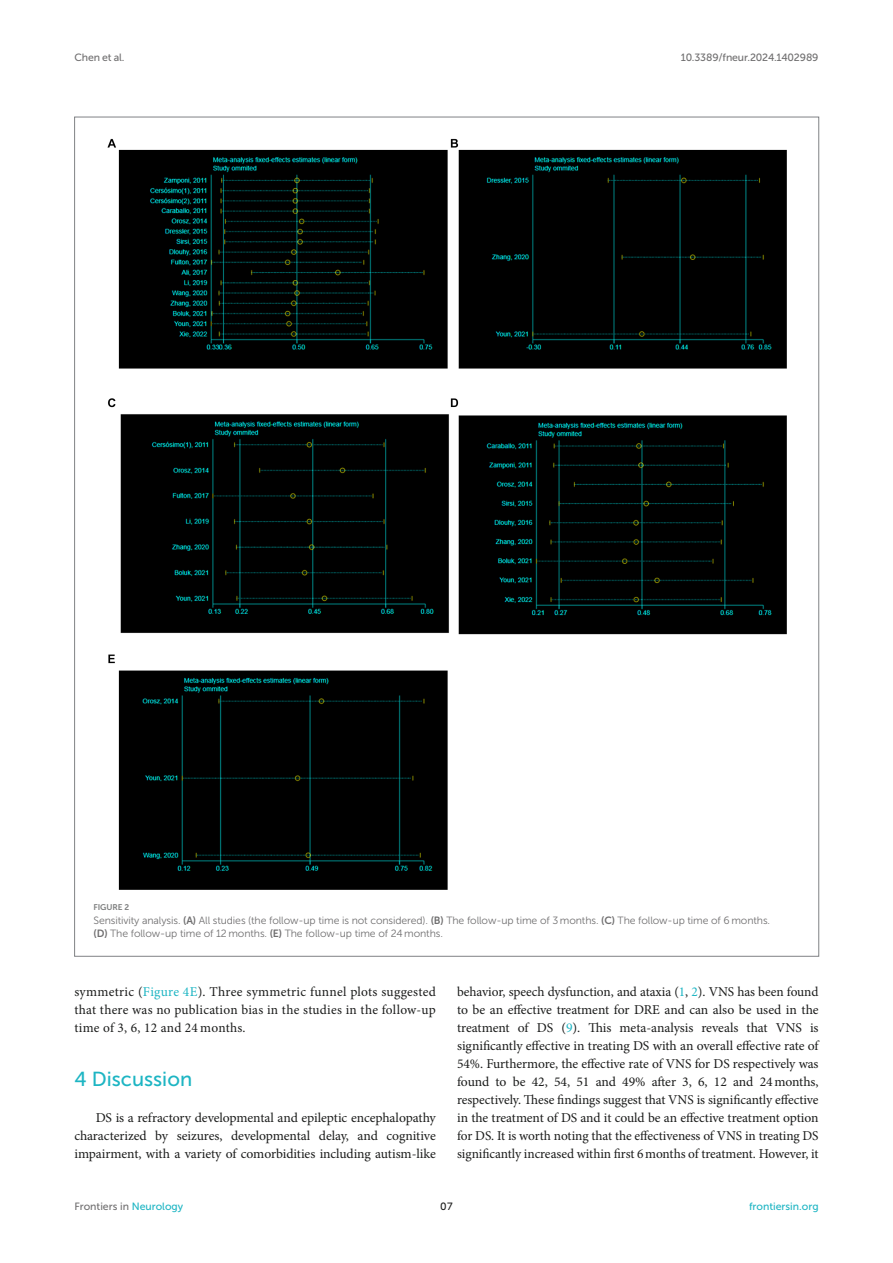
<style>
.page{position:relative;width:893px;height:1263px;background:#fff}
.page>*{position:absolute;margin:0;border:0;box-sizing:border-box;transform-origin:0 0}
.HEAD_1{font:20.25px "Museo Sans 500";color:#1db5c3}
.TEXT_FLUSH{font:13.5px/18px "Minion Pro";letter-spacing:-.005em;color:#1b1c1b;text-align:justify}
.TEXT{font:13.5px/18px "Minion Pro";letter-spacing:.02em;color:#1b1c1b;text-align:justify}
.FIG_LEG{font:10.5px/13.5px "Museo Sans 300";letter-spacing:-.01em;color:#706f70}
.t1{font:10.5px "Museo Sans 500";letter-spacing:-.015em;color:#706f70}
.t2{font:10.5px "Museo Sans 500";color:#1db5c3}
.t3{font:10.5px "Museo Sans 500";color:#1b1c1b}
.FIG_HD{font:8.25px "Museo Sans 700";letter-spacing:-.01em;color:#7e7f7f}
.s1{font-family:"Museo Sans 700"}
.s2{color:#1db5c3}
</style>
<div class="page">
<img style="left:107px;top:138px;width:680px;height:752px">
<p class="t1" style="left:74px;top:51px;width:52px">Chen et al.</p>
<p class="t1" style="left:681px;top:51px;width:139px">10.3389/fneur.2024.1402989</p>
<p class="FIG_HD" style="left:94px;top:903px;width:37px">FIGURE 2</p>
<p class="FIG_LEG" style="left:94px;top:913px;width:678px">Sensitivity analysis. <span class="s1">(A)</span> All studies (the follow-up time is not considered). <span class="s1">(B)</span> The follow-up time of 3 months. <span class="s1">(C)</span> The follow-up time of 6 months. <span class="s1">(D)</span> The follow-up time of 12 months. <span class="s1">(E)</span> The follow-up time of 24 months.</p>
<p class="TEXT" style="left:74px;top:983px;width:363px">symmetric (<span class="s2">Figure 4E</span>). Three symmetric funnel plots suggested that there was no publication bias in the studies in the follow-up time of 3, 6, 12 and 24 months.</p>
<p class="HEAD_1" style="left:74px;top:1068px;width:119px">4 Discussion</p>
<p class="TEXT_FLUSH" style="left:74px;top:1109px;width:363px;text-indent:21px">DS is a refractory developmental and epileptic encephalopathy characterized by seizures, developmental delay, and cognitive impairment, with a variety of comorbidities including autism-like</p>
<p class="TEXT_FLUSH" style="left:457px;top:983px;width:363px">behavior, speech dysfunction, and ataxia (<span class="s2">1</span>, <span class="s2">2</span>). VNS has been found to be an effective treatment for DRE and can also be used in the treatment of DS (<span class="s2">9</span>). This meta-analysis reveals that VNS is significantly effective in treating DS with an overall effective rate of 54%. Furthermore, the effective rate of VNS for DS respectively was found to be 42, 54, 51 and 49% after 3, 6, 12 and 24months, respectively. These findings suggest that VNS is significantly effective in the treatment of DS and it could be an effective treatment option for DS. It is worth noting that the effectiveness of VNS in treating DS significantly increased within first 6months of treatment. However, it</p>
<p class="t1" style="left:74px;top:1200px;width:110px">Frontiers in <span class="s2">Neurology</span></p>
<p class="t3" style="left:440px;top:1200px;width:14px">07</p>
<p class="t2" style="left:749px;top:1200px;width:71px">frontiersin.org</p>
</div>
